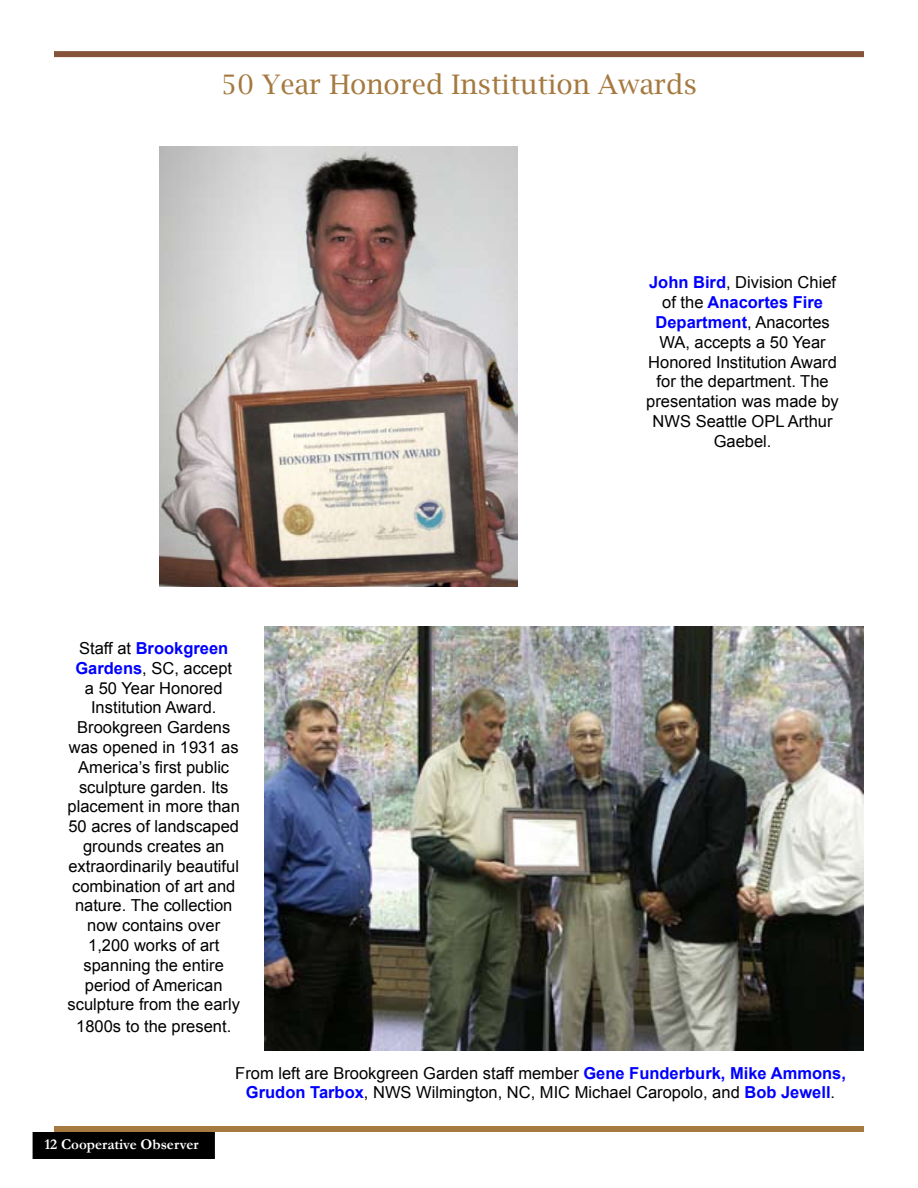
<style>
.page{position:relative;width:918px;height:1188px;background:#fff}
.page>*{position:absolute;margin:0;border:0;box-sizing:border-box;transform-origin:0 0}
.t1{font:27px "Lucida Bright";color:#a5793f}
.t2{font:16.5px/19.8px "Arial";color:#000;text-align:center}
.t3{font:700 15px "Garamond";color:#fff}
.s1{font-weight:700;color:#00f}
</style>
<div class="page">
<div style="left:33px;top:1133px;width:181px;height:25px;background:#000"></div>
<div style="left:33px;top:1132px;width:182px;height:27px;border:2px solid #000"></div>
<div style="left:54px;top:1126px;width:810px;height:6px;background:#a5793f"></div>
<img style="left:159px;top:147px;width:359px;height:439px">
<img style="left:264px;top:626px;width:600px;height:425px">
<div style="left:54px;top:51px;width:810px;height:6px;background:#845339"></div>
<h1 class="t1" style="left:221px;top:69px;width:478px">50 Year Honored Institution Awards</h1>
<p class="t2" style="left:646px;top:273px;width:194px"><span class="s1">John Bird</span>, Division Chief of the <span class="s1">Anacortes Fire<br>Department</span>, Anacortes<br>WA, accepts a 50 Year<br>Honored Institution Award for the department. The presentation was made by<br>NWS Seattle OPL Arthur<br>Gaebel.</p>
<p class="t2" style="left:68px;top:638px;width:174px">Staff at <span class="s1">Brookgreen<br>Gardens</span>, SC, accept<br>a 50 Year Honored<br>Institution Award.<br>Brookgreen Gardens was opened in 1931 as<br>America’s first public sculpture garden. Its placement in more than<br>50 acres of landscaped grounds creates an extraordinarily beautiful combination of art and nature. The collection now contains over<br>1,200 works of art spanning the entire period of American sculpture from the early</p>
<p class="t2" style="left:76px;top:1016px;width:157px">1800s to the present.</p>
<p class="t2" style="left:235px;top:1063px;width:612px">From left are Brookgreen Garden staff member <span class="s1">Gene Funderburk, Mike Ammons,<br>Grudon Tarbox</span>, NWS Wilmington, NC, MIC Michael Caropolo, and <span class="s1">Bob Jewell</span>.</p>
<p class="t3" style="left:44px;top:1134px;width:156px">12 Cooperative Observer</p>
</div>
